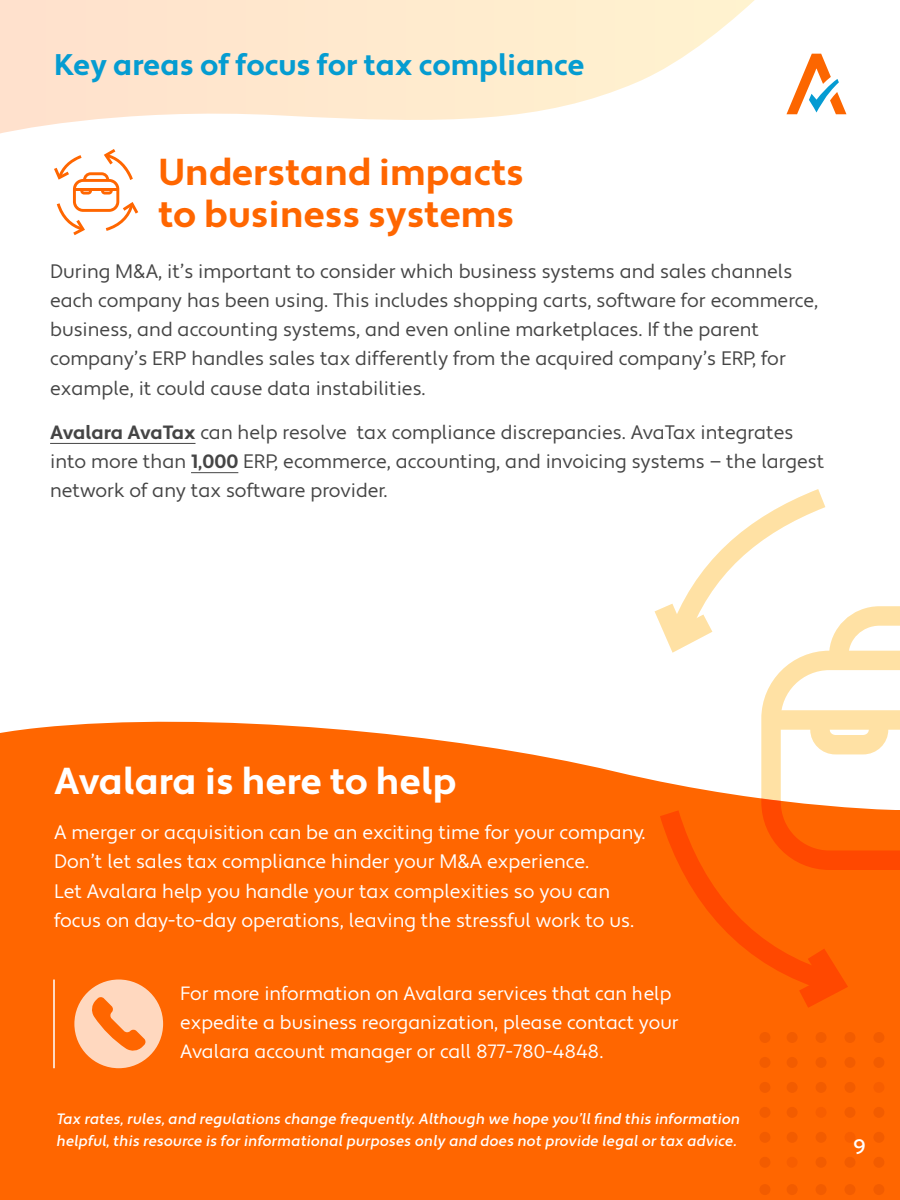
<style>
.page{position:relative;width:900px;height:1200px;background:#fff}
.page>*{position:absolute;margin:0;border:0;box-sizing:border-box;transform-origin:0 0}
.t1{font:700 37.5px/42px "Apertura";color:#f60}
.t2{font:700 37.5px "Apertura";color:#fff}
.t3{font:700 29.85px "Apertura";color:#059cd1}
.t4{font:500 21px "Apertura";color:#fff}
.t5{font:19.5px/29.2px "Apertura";color:#454545}
.t6{font:19.5px/29.2px "Apertura";color:#fff}
.t7{font:19.2px/28.8px "Apertura";color:#fff}
.t8{font:15px/22.5px "Apertura Medium Obliq";color:#fff}
.s1{font-weight:700;font-size:19.2px}
</style>
<div class="page">
<svg style="left:0;top:721px;width:638px;height:89px;fill:#f60"></svg>
<div style="left:0;top:810px;width:900px;height:390px;background:#f60"></div>
<hr style="left:50px;top:443px;width:146px;height:1px;background:#454545">
<hr style="left:191px;top:472px;width:47px;height:1px;background:#454545">
<hr style="left:53px;top:980px;width:2px;height:88px;background:#fff">
<div style="left:74px;top:980px;width:89px;height:88px;background:#ffd8bf;border-radius:50%"></div>
<svg style="left:92px;top:997px;width:54px;height:54px"></svg>
<svg style="left:834px;top:79px;width:13px;height:36px"></svg>
<svg style="left:0;top:0;width:834px;height:134px"></svg>
<div style="left:759px;top:1032px;width:11px;height:11px;background:#f25c00;border-radius:50%"></div>
<div style="left:759px;top:1057px;width:11px;height:11px;background:#f25c00;border-radius:50%"></div>
<div style="left:759px;top:1082px;width:11px;height:11px;background:#f25c00;border-radius:50%"></div>
<div style="left:759px;top:1107px;width:11px;height:11px;background:#f25c00;border-radius:50%"></div>
<div style="left:759px;top:1132px;width:11px;height:11px;background:#f25c00;border-radius:50%"></div>
<div style="left:759px;top:1157px;width:11px;height:11px;background:#f25c00;border-radius:50%"></div>
<div style="left:787px;top:1032px;width:11px;height:11px;background:#f25c00;border-radius:50%"></div>
<div style="left:787px;top:1057px;width:11px;height:11px;background:#f25c00;border-radius:50%"></div>
<div style="left:787px;top:1082px;width:11px;height:11px;background:#f25c00;border-radius:50%"></div>
<div style="left:787px;top:1107px;width:11px;height:11px;background:#f25c00;border-radius:50%"></div>
<div style="left:787px;top:1132px;width:11px;height:11px;background:#f25c00;border-radius:50%"></div>
<div style="left:787px;top:1157px;width:11px;height:11px;background:#f75e00;border-radius:50%"></div>
<div style="left:816px;top:1032px;width:11px;height:11px;background:#f25c00;border-radius:50%"></div>
<div style="left:816px;top:1057px;width:11px;height:11px;background:#f25c00;border-radius:50%"></div>
<div style="left:816px;top:1082px;width:11px;height:11px;background:#f25c00;border-radius:50%"></div>
<div style="left:816px;top:1107px;width:11px;height:11px;background:#f75e00;border-radius:50%"></div>
<div style="left:816px;top:1132px;width:11px;height:11px;background:#f25c00;border-radius:50%"></div>
<div style="left:816px;top:1157px;width:11px;height:11px;background:#f25c00;border-radius:50%"></div>
<div style="left:845px;top:1032px;width:10px;height:11px;background:#f25c00;border-radius:50%"></div>
<div style="left:845px;top:1057px;width:10px;height:11px;background:#f25c00;border-radius:50%"></div>
<div style="left:845px;top:1082px;width:10px;height:11px;background:#f25c00;border-radius:50%"></div>
<div style="left:845px;top:1107px;width:10px;height:11px;background:#f25c00;border-radius:50%"></div>
<div style="left:845px;top:1132px;width:10px;height:11px;background:#f75e00;border-radius:50%"></div>
<div style="left:845px;top:1157px;width:10px;height:11px;background:#f25c00;border-radius:50%"></div>
<div style="left:873px;top:1032px;width:11px;height:11px;background:#f25c00;border-radius:50%"></div>
<div style="left:873px;top:1057px;width:11px;height:11px;background:#f25c00;border-radius:50%"></div>
<div style="left:873px;top:1082px;width:11px;height:11px;background:#f75e00;border-radius:50%"></div>
<div style="left:873px;top:1107px;width:11px;height:11px;background:#f25c00;border-radius:50%"></div>
<div style="left:873px;top:1132px;width:11px;height:11px;background:#f25c00;border-radius:50%"></div>
<div style="left:873px;top:1157px;width:11px;height:11px;background:#f25c00;border-radius:50%"></div>
<div style="left:759px;top:1184px;width:11px;height:11px;background:#f25c00;border-radius:50%"></div>
<div style="left:787px;top:1184px;width:11px;height:11px;background:#f25c00;border-radius:50%"></div>
<div style="left:816px;top:1184px;width:11px;height:11px;background:#f25c00;border-radius:50%"></div>
<div style="left:845px;top:1184px;width:10px;height:11px;background:#f25c00;border-radius:50%"></div>
<div style="left:873px;top:1184px;width:11px;height:11px;background:#f25c00;border-radius:50%"></div>
<svg style="left:682px;top:870px;width:95px;height:100px"></svg>
<svg style="left:777px;top:948px;width:71px;height:60px"></svg>
<svg style="left:638px;top:489px;width:262px;height:381px"></svg>
<svg style="left:54px;top:149px;width:84px;height:86px"></svg>
<h2 class="t3" style="left:54px;top:47px;width:532px">Key areas of focus for tax compliance</h2>
<h1 class="t1" style="left:158px;top:152px;width:367px">Understand impacts to business systems</h1>
<p class="t5" style="left:50px;top:257px;width:770px">During M&amp;A, it’s important to consider which business systems and sales channels each company has been using. This includes shopping carts, software for ecommerce, business, and accounting systems, and even online marketplaces. If the parent company’s ERP handles sales tax differently from the acquired company’s ERP, for example, it could cause data instabilities.</p>
<p class="t5" style="left:50px;top:418px;width:776px"><span class="s1">Avalara AvaTax</span> can help resolve tax compliance discrepancies. AvaTax integrates into more than <span class="s1">1,000</span> ERP, ecommerce, accounting, and invoicing systems — the largest network of any tax software provider.</p>
<h1 class="t2" style="left:54px;top:759px;width:404px">Avalara is here to help</h1>
<p class="t6" style="left:54px;top:818px;width:593px">A merger or acquisition can be an exciting time for your company.<br>Don’t let sales tax compliance hinder your M&amp;A experience.<br>Let Avalara help you handle your tax complexities so you can focus on day-to-day operations, leaving the stressful work to us.</p>
<p class="t7" style="left:180px;top:980px;width:500px">For more information on Avalara services that can help expedite a business reorganization, please contact your<br>Avalara account manager or call 877-780-4848.</p>
<p class="t8" style="left:57px;top:1108px;width:685px">Tax rates, rules, and regulations change frequently. Although we hope you’ll find this information helpful, this resource is for informational purposes only and does not provide legal or tax advice.</p>
<p class="t4" style="left:853px;top:1134px;width:14px">9</p>
</div>
